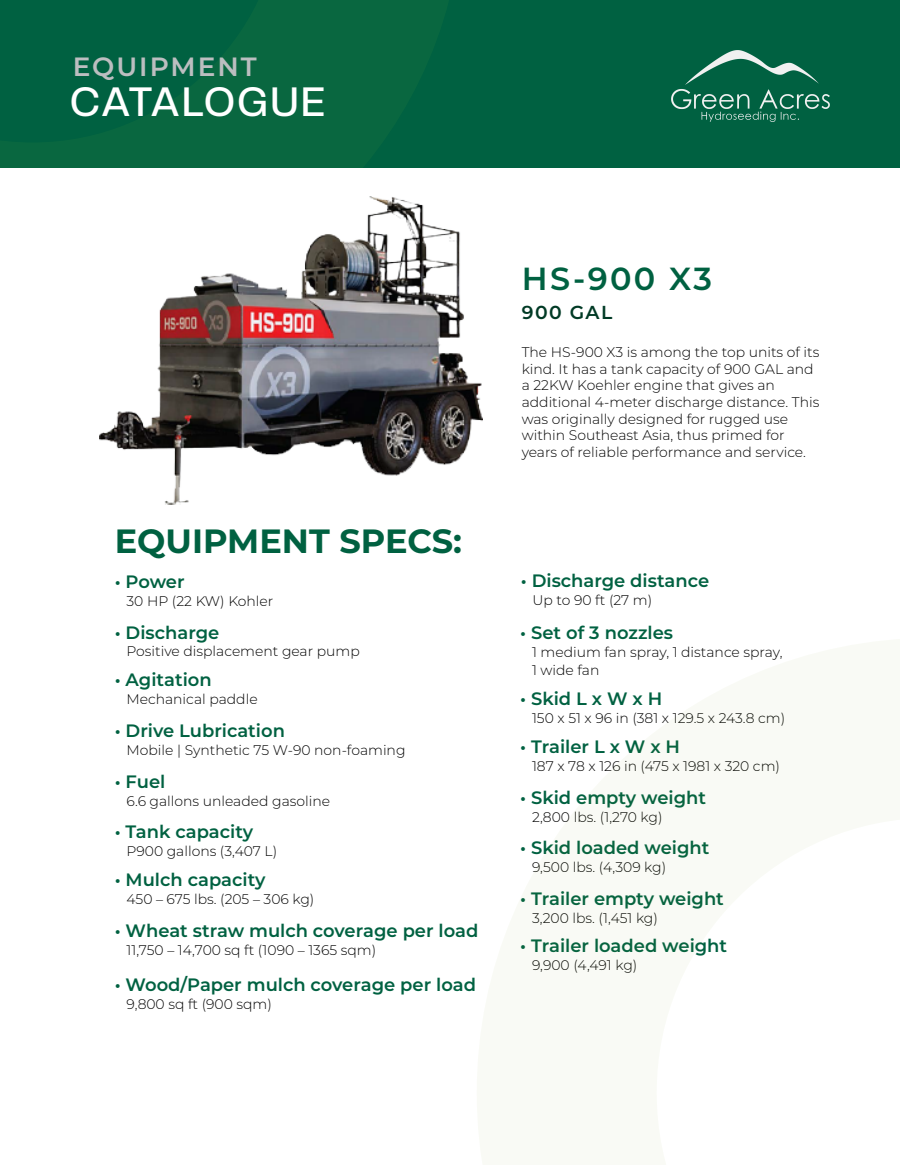
<style>
.page{position:relative;width:900px;height:1165px;background:#fff}
.page>*{position:absolute;margin:0;border:0;box-sizing:border-box;transform-origin:0 0}
.t1{font:500 40.27px "Creato Display";letter-spacing:.065em;color:#fff}
.t2{font:700 33.52px "Montserrat";color:#006141}
.t3{font:600 31.95px "Montserrat";letter-spacing:.075em;color:#006141}
.t4{font:600 26.32px "Montserrat";letter-spacing:.075em;color:#bcbec0}
.t5{font:600 18.68px "Montserrat";letter-spacing:.075em;color:#003a25}
.t6{font:600 18px "Montserrat";color:#006141}
.t7{font:300 13.95px/16.7px "Montserrat";color:#000}
</style>
<div class="page">
<div style="left:0;top:0;width:900px;height:168px;background:#006141"></div>
<img style="left:672px;top:50px;width:158px;height:71px">
<img style="left:99px;top:196px;width:384px;height:308px">
<h3 class="t4" style="left:73px;top:48px;width:186px">EQUIPMENT</h3>
<h1 class="t1" style="left:70px;top:78px;width:256px">CATALOGUE</h1>
<h2 class="t2" style="left:115px;top:517px;width:349px">EQUIPMENT SPECS:</h2>
<p class="t7" style="left:127px;top:592px;width:148px">30 HP (22 KW) Kohler</p>
<p class="t6" style="left:115px;top:619px;width:106px">• Discharge</p>
<p class="t7" style="left:127px;top:643px;width:235px">Positive displacement gear pump</p>
<p class="t6" style="left:115px;top:667px;width:99px">• Agitation</p>
<p class="t7" style="left:127px;top:691px;width:133px">Mechanical paddle</p>
<p class="t6" style="left:115px;top:718px;width:172px">• Drive Lubrication</p>
<p class="t7" style="left:127px;top:741px;width:281px">Mobile | Synthetic 75 W-90 non-foaming</p>
<p class="t6" style="left:115px;top:768px;width:52px">• Fuel</p>
<p class="t7" style="left:127px;top:792px;width:205px">6.6 gallons unleaded gasoline</p>
<p class="t6" style="left:115px;top:819px;width:140px">• Tank capacity</p>
<p class="t7" style="left:127px;top:843px;width:152px">P900 gallons (3,407 L)</p>
<p class="t6" style="left:115px;top:867px;width:152px">• Mulch capacity</p>
<p class="t7" style="left:127px;top:890px;width:189px">450 – 675 lbs. (205 – 306 kg)</p>
<p class="t6" style="left:115px;top:568px;width:71px">• Power</p>
<p class="t6" style="left:115px;top:918px;width:365px">• Wheat straw mulch coverage per load</p>
<p class="t7" style="left:127px;top:941px;width:251px">11,750 – 14,700 sq ft (1090 – 1365 sqm)</p>
<p class="t6" style="left:115px;top:972px;width:363px">• Wood/Paper mulch coverage per load</p>
<p class="t7" style="left:127px;top:995px;width:147px">9,800 sq ft (900 sqm)</p>
<h3 class="t3" style="left:522px;top:256px;width:192px">HS-900 X3</h3>
<h3 class="t5" style="left:522px;top:300px;width:92px">900 GAL</h3>
<p class="t7" style="left:522px;top:343px;width:299px">The HS-900 X3 is among the top units of its kind. It has a tank capacity of 900 GAL and a 22KW Koehler engine that gives an additional 4-meter discharge distance. This was originally designed for rugged use within Southeast Asia, thus primed for years of reliable performance and service.</p>
<p class="t6" style="left:521px;top:568px;width:190px">• Discharge distance</p>
<p class="t7" style="left:533px;top:592px;width:121px">Up to 90 ft (27 m)</p>
<p class="t6" style="left:520px;top:620px;width:154px">• Set of 3 nozzles</p>
<p class="t7" style="left:532px;top:642px;width:252px;line-height:17.8px">1 medium fan spray, 1 distance spray,<br>1 wide fan</p>
<p class="t6" style="left:520px;top:686px;width:144px">• Skid L x W x H</p>
<p class="t7" style="left:532px;top:709px;width:255px">150 x 51 x 96 in (381 x 129.5 x 243.8 cm)</p>
<p class="t6" style="left:520px;top:733px;width:161px">• Trailer L x W x H</p>
<p class="t7" style="left:532px;top:757px;width:249px">187 x 78 x 126 in (475 x 1981 x 320 cm)</p>
<p class="t6" style="left:520px;top:784px;width:187px">• Skid empty weight</p>
<p class="t7" style="left:532px;top:808px;width:132px">2,800 lbs. (1,270 kg)</p>
<p class="t6" style="left:520px;top:835px;width:191px">• Skid loaded weight</p>
<p class="t7" style="left:532px;top:858px;width:136px">9,500 lbs. (4,309 kg)</p>
<p class="t6" style="left:520px;top:885px;width:205px">• Trailer empty weight</p>
<p class="t7" style="left:532px;top:909px;width:127px">3,200 lbs. (1,451 kg)</p>
<p class="t6" style="left:520px;top:933px;width:208px">• Trailer loaded weight</p>
<p class="t7" style="left:532px;top:956px;width:107px">9,900 (4,491 kg)</p>
</div>
